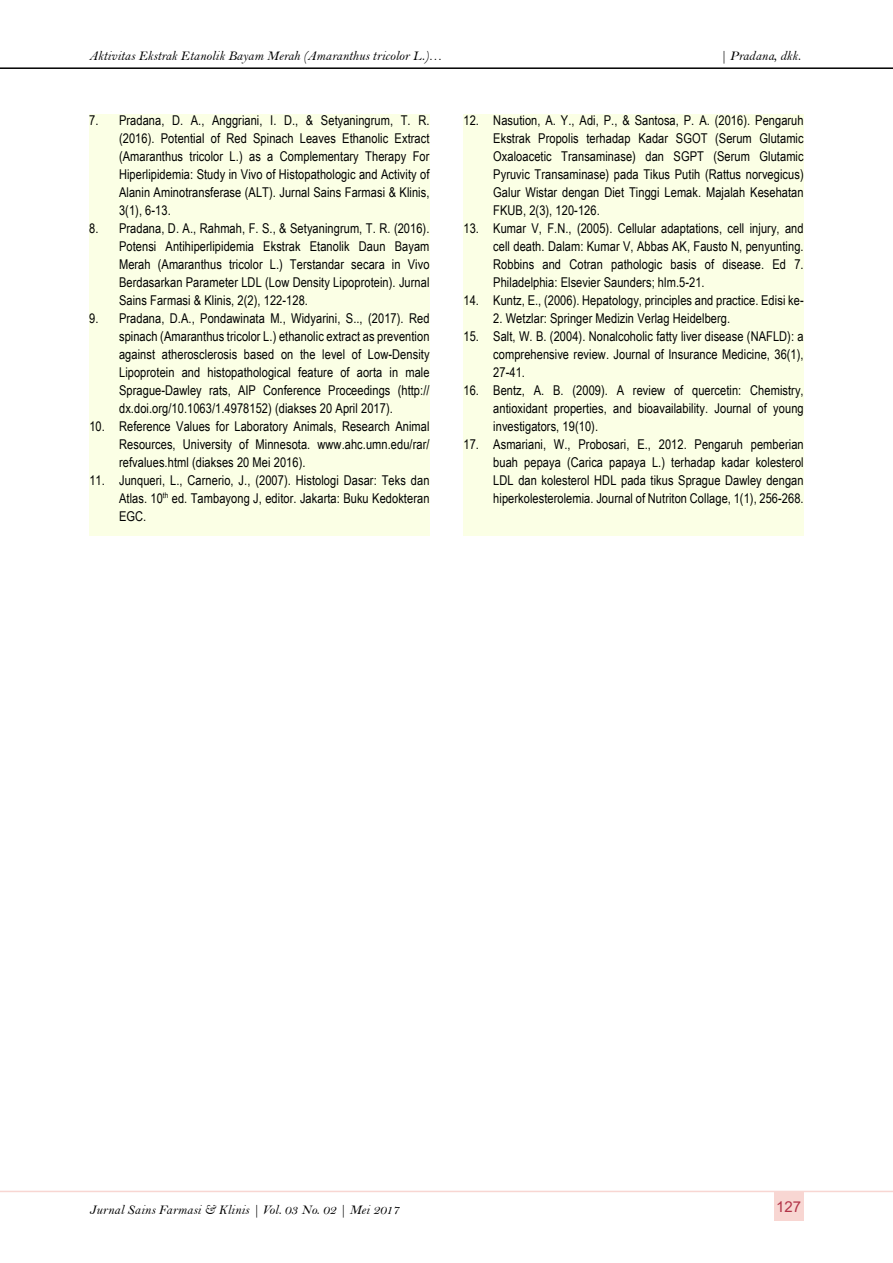
<style>
.page{position:relative;width:893px;height:1263px;background:#fff}
.page>*{position:absolute;margin:0;border:0;box-sizing:border-box;transform-origin:0 0}
.t1{font:15px "Arial";color:#b23347}
.t2{font:13.5px/18px "Arial Narrow Special G1";letter-spacing:.005em;color:#000;text-align:justify}
.t3{font:13.5px "Bell MT Italic";color:#000}
</style>
<div class="page">
<hr style="left:0;top:67px;width:893px;height:2px;background:#000">
<hr style="left:0;top:1191px;width:893px;height:1px;background:#f8d6d2">
<div style="left:774px;top:1191px;width:30px;height:30px;background:#f8d6d2"></div>
<div style="left:89px;top:115px;width:340px;height:421px;background:#fbffe5"></div>
<div style="left:463px;top:115px;width:341px;height:421px;background:#fbffe5"></div>
<p class="t3" style="left:89px;top:48px;width:355px">Aktivitas Ekstrak Etanolik Bayam Merah (Amaranthus tricolor L.)…</p>
<p class="t3" style="left:720px;top:48px;width:83px">| Pradana, dkk.</p>
<p class="t2" style="left:119px;top:110px;width:312px;text-indent:-30px">7. Pradana, D. A., Anggriani, I. D., &amp; Setyaningrum, T. R. (2016). Potential of Red Spinach Leaves Ethanolic Extract (Amaranthus tricolor L.) as a Complementary Therapy For Hiperlipidemia: Study in Vivo of Histopathologic and Activity of Alanin Aminotransferase (ALT). Jurnal Sains Farmasi &amp; Klinis, 3(1), 6-13.</p>
<p class="t2" style="left:119px;top:218px;width:312px;text-indent:-30px">8. Pradana, D. A., Rahmah, F. S., &amp; Setyaningrum, T. R. (2016).<br>Potensi Antihiperlipidemia Ekstrak Etanolik Daun Bayam Merah (Amaranthus tricolor L.) Terstandar secara in Vivo Berdasarkan Parameter LDL (Low Density Lipoprotein). Jurnal Sains Farmasi &amp; Klinis, 2(2), 122-128.  </p>
<p class="t2" style="left:119px;top:308px;width:312px;text-indent:-30px">9. Pradana, D.A., Pondawinata M., Widyarini, S.., (2017). Red spinach (Amaranthus tricolor L.) ethanolic extract as prevention against atherosclerosis based on the level of Low-Density Lipoprotein and histopathological feature of aorta in male Sprague-Dawley rats, AIP Conference Proceedings (http:// dx.doi.org/10.1063/1.4978152) (diakses 20 April 2017).</p>
<p class="t2" style="left:119px;top:416px;width:312px;text-indent:-30px">10. Reference Values for Laboratory Animals, Research Animal Resources, University of Minnesota. www.ahc.umn.edu/rar/ refvalues.html (diakses 20 Mei 2016).</p>
<p class="t2" style="left:119px;top:470px;width:312px;text-indent:-30px">11. Junqueri, L., Carnerio, J., (2007). Histologi Dasar: Teks dan Atlas. 10<sup>th</sup> ed. Tambayong J, editor. Jakarta: Buku Kedokteran EGC.</p>
<p class="t2" style="left:493px;top:110px;width:312px;text-indent:-30px">12. Nasution, A. Y., Adi, P., &amp; Santosa, P. A. (2016). Pengaruh Ekstrak Propolis terhadap Kadar SGOT (Serum Glutamic Oxaloacetic Transaminase) dan SGPT (Serum Glutamic Pyruvic Transaminase) pada Tikus Putih (Rattus norvegicus)<br>Galur Wistar dengan Diet Tinggi Lemak. Majalah Kesehatan FKUB, 2(3), 120-126.</p>
<p class="t2" style="left:493px;top:218px;width:312px;text-indent:-30px">13. Kumar V, F.N., (2005). Cellular adaptations, cell injury, and cell death. Dalam: Kumar V, Abbas AK, Fausto N, penyunting.<br>Robbins and Cotran pathologic basis of disease. Ed 7.<br>Philadelphia: Elsevier Saunders; hlm.5-21.</p>
<p class="t2" style="left:463px;top:290px;width:342px">14. Kuntz, E., (2006). Hepatology, principles and practice. Edisi ke-</p>
<p class="t2" style="left:493px;top:308px;width:238px">2. Wetzlar: Springer Medizin Verlag Heidelberg.</p>
<p class="t2" style="left:493px;top:326px;width:312px;text-indent:-30px">15. Salt, W. B. (2004). Nonalcoholic fatty liver disease (NAFLD): a comprehensive review. Journal of Insurance Medicine, 36(1), 27-41.</p>
<p class="t2" style="left:493px;top:380px;width:312px;text-indent:-30px">16. Bentz, A. B. (2009). A review of quercetin: Chemistry, antioxidant properties, and bioavailability. Journal of young investigators, 19(10).</p>
<p class="t2" style="left:493px;top:434px;width:312px;text-indent:-30px">17. Asmariani, W., Probosari, E., 2012. Pengaruh pemberian buah pepaya (Carica papaya L.) terhadap kadar kolesterol LDL dan kolesterol HDL pada tikus Sprague Dawley dengan hiperkolesterolemia. Journal of Nutriton Collage, 1(1), 256-268.</p>
<p class="t3" style="left:90px;top:1202px;width:311px">Jurnal Sains Farmasi &amp; Klinis | Vol. 03 No. 02 | Mei 2017</p>
<p class="t1" style="left:776px;top:1196px;width:27px">127</p>
</div>
